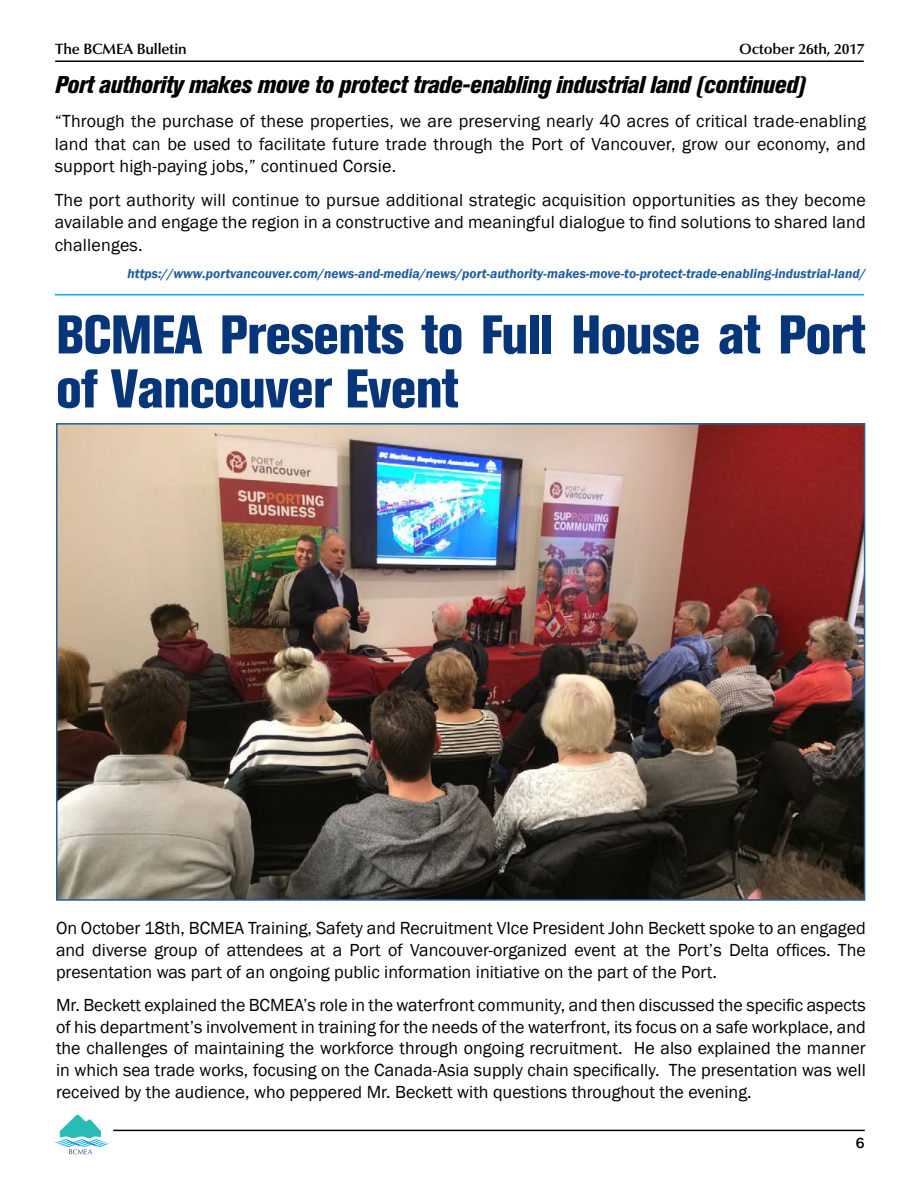
<style>
.page{position:relative;width:918px;height:1188px;background:#fff}
.page>*{position:absolute;margin:0;border:0;box-sizing:border-box;transform-origin:0 0}
.t1{font:54px/54px "Akzidenz Grotesk BQ X Bd Cnd Alt";letter-spacing:-.015em;color:#06357a}
.t2{font:24px "Akzidenz Grotesk BQ X Bd Cnd It Alt";letter-spacing:-.015em;color:#000}
.t3{font:18px/21.6px "Franklin Gothic";color:#000;text-align:justify}
.t4{font:600 15px "Optima LT Std";letter-spacing:-.01em;color:#000}
.t5{font:500 15px "Franklin Gothic";color:#000}
.t6{font:italic 600 13.5px "Franklin Gothic";color:#215e9e}
</style>
<div class="page">
<hr style="left:55px;top:60px;width:809px;height:2px;background:#000">
<svg style="left:54px;top:1115px;width:55px;height:39px"></svg>
<hr style="left:113px;top:1130px;width:752px;height:1px;background:#000">
<hr style="left:55px;top:294px;width:809px;height:1px;background:#00aeef">
<img style="left:59px;top:426px;width:803px;height:472px">
<p class="t4" style="left:55px;top:40px;width:133px">The BCMEA Bulletin</p>
<p class="t4" style="left:739px;top:40px;width:127px">October 26th, 2017</p>
<h2 class="t2" style="left:55px;top:71px;width:753px">Port authority makes move to protect trade-enabling industrial land (continued)</h2>
<p class="t3" style="left:55px;top:110px;width:813px;line-height:22.5px">“Through the purchase of these properties, we are preserving nearly 40 acres of critical trade-enabling land that can be used to facilitate future trade through the Port of Vancouver, grow our economy, and support high-paying jobs,” continued Corsie.</p>
<p class="t3" style="left:55px;top:189px;width:813px;line-height:22.5px">The port authority will continue to pursue additional strategic acquisition opportunities as they become available and engage the region in a constructive and meaningful dialogue to find solutions to shared land challenges.</p>
<p class="t6" style="left:128px;top:264px;width:740px">https://www.portvancouver.com/news-and-media/news/port-authority-makes-move-to-protect-trade-enabling-industrial-land/</p>
<h1 class="t1" style="left:56px;top:308px;width:811px">BCMEA Presents to Full House at Port of Vancouver Event</h1>
<p class="t3" style="left:56px;top:918px;width:811px">On October 18th, BCMEA Training, Safety and Recruitment VIce President John Beckett spoke to an engaged and diverse group of attendees at a Port of Vancouver-organized event at the Port’s Delta offices. The presentation was part of an ongoing public information initiative on the part of the Port.</p>
<p class="t3" style="left:56px;top:995px;width:811px">Mr. Beckett explained the BCMEA’s role in the waterfront community, and then discussed the specific aspects of his department’s involvement in training for the needs of the waterfront, its focus on a safe workplace, and the challenges of maintaining the workforce through ongoing recruitment. He also explained the manner in which sea trade works, focusing on the Canada-Asia supply chain specifically. The presentation was well received by the audience, who peppered Mr. Beckett with questions throughout the evening.</p>
<p class="t5" style="left:856px;top:1134px;width:10px">6</p>
</div>
